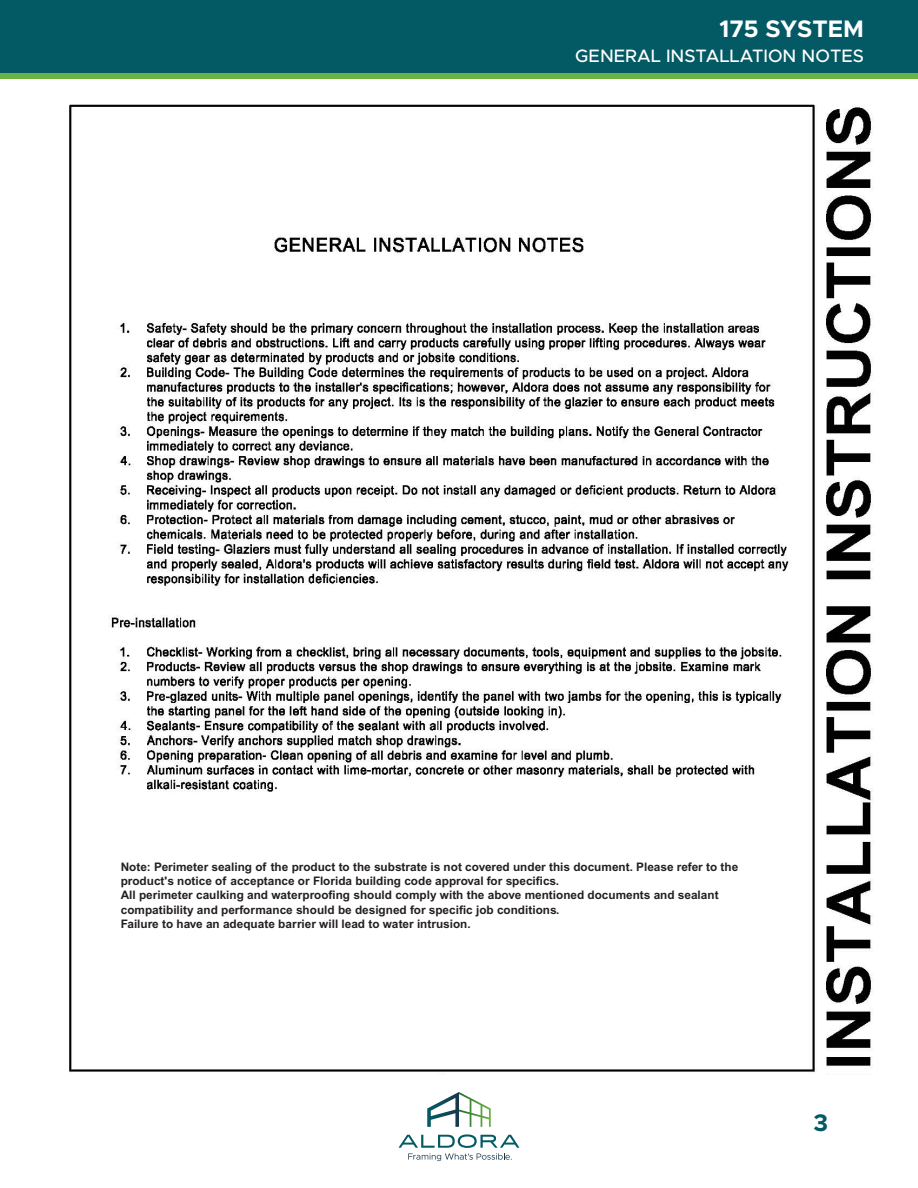
<style>
.page{position:relative;width:918px;height:1188px;background:#fff}
.page>*{position:absolute;margin:0;border:0;box-sizing:border-box;transform-origin:0 0}
.t1{font:700 24px "Metropolis";color:#fff}
.t2{font:700 24px "Metropolis";color:#035a64}
.t3{font:500 18px "Metropolis";color:#fff}
.t4{font:700 11.85px/14.1px "Arial";color:#231f20}
</style>
<div class="page">
<div style="left:0;top:0;width:918px;height:79px;background:#035a64"></div>
<div style="left:0;top:74px;width:918px;height:5px;background:#69b342"></div>
<svg style="left:427px;top:1092px;width:64px;height:35px"></svg>
<svg style="left:399px;top:1134px;width:120px;height:27px"></svg>
<img style="left:69px;top:104px;width:805px;height:970px">
<p class="t1" style="left:719px;top:14px;width:146px">175 SYSTEM</p>
<p class="t3" style="left:575px;top:44px;width:290px">GENERAL INSTALLATION NOTES</p>
<p class="t4" style="left:121px;top:860px;width:619px">Note: Perimeter sealing of the product to the substrate is not covered under this document. Please refer to the product's notice of acceptance or Florida building code approval for specifics.</p>
<p class="t4" style="left:121px;top:888px;width:599px">All perimeter caulking and waterproofing should comply with the above mentioned documents and sealant compatibility and performance should be designed for specific job conditions.</p>
<p class="t4" style="left:121px;top:916px;width:351px">Failure to have an adequate barrier will lead to water intrusion.</p>
<h1 class="t2" style="left:813px;top:1108px;width:16px">3</h1>
</div>
